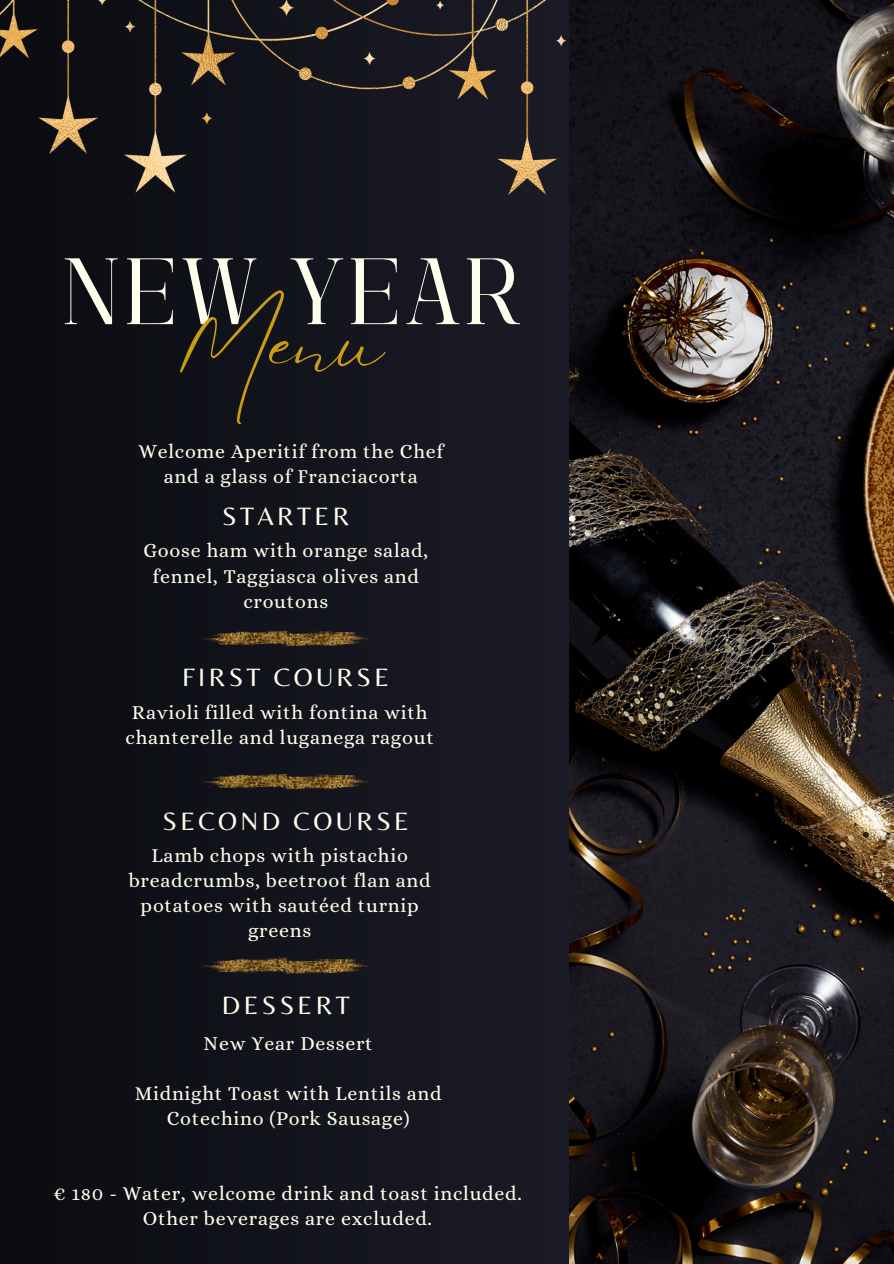
<style>
.page{position:relative;width:894px;height:1264px;background:#fff}
.page>*{position:absolute;margin:0;border:0;box-sizing:border-box;transform-origin:0 0}
.t1{font:semi-condensed 93.9px "Manison";letter-spacing:.05em;color:#fffeec}
.t2{font:80.55px "Eyesome Script";color:#cb9d12}
.t3{font:26.1px "Belleza";letter-spacing:.13em;color:#fffeec}
.t4{font:19.8px/25.2px "Alice";letter-spacing:.035em;color:#fffeec;text-align:center}
</style>
<div class="page">
<div style="left:0;top:0;width:893px;height:1263px;background:#12131b"></div>
<img style="left:569px;top:0;width:324px;height:1263px">
<img style="left:0;top:0;width:106px;height:154px">
<img style="left:124px;top:0;width:445px;height:194px">
<img style="left:289px;top:631px;width:82px;height:16px">
<img style="left:204px;top:630px;width:85px;height:16px">
<img style="left:283px;top:959px;width:88px;height:15px">
<img style="left:202px;top:957px;width:87px;height:16px">
<img style="left:287px;top:774px;width:84px;height:16px">
<img style="left:202px;top:773px;width:87px;height:16px">
<p class="t1" style="left:62px;top:237px;width:459px">NEW YEAR</p>
<p class="t2" style="left:176px;top:291px;width:208px">Menu</p>
<p class="t4" style="left:138px;top:438px;width:306px">Welcome Aperitif from the Chef and a glass of Franciacorta</p>
<h1 class="t3" style="left:222px;top:501px;width:129px">STARTER</h1>
<h2 class="t4" style="left:143px;top:538px;width:286px">Goose ham with orange salad, fennel, Taggiasca olives and croutons</h2>
<h3 class="t3" style="left:182px;top:662px;width:208px">FIRST COURSE</h3>
<p class="t4" style="left:126px;top:699px;width:309px">Ravioli filled with fontina with chanterelle and luganega ragout</p>
<h3 class="t3" style="left:162px;top:805px;width:248px">SECOND COURSE</h3>
<p class="t4" style="left:129px;top:842px;width:303px">Lamb chops with pistachio breadcrumbs, beetroot flan and potatoes with sautéed turnip greens</p>
<p class="t3" style="left:222px;top:989px;width:129px">DESSERT</p>
<p class="t4" style="left:203px;top:1030px;width:170px">New Year Dessert</p>
<p class="t4" style="left:135px;top:1080px;width:308px">Midnight Toast with Lentils and<br>Cotechino (Pork Sausage)</p>
<p class="t4" style="left:53px;top:1180px;width:470px">€ 180 - Water, welcome drink and toast included.<br>Other beverages are excluded.</p>
</div>
